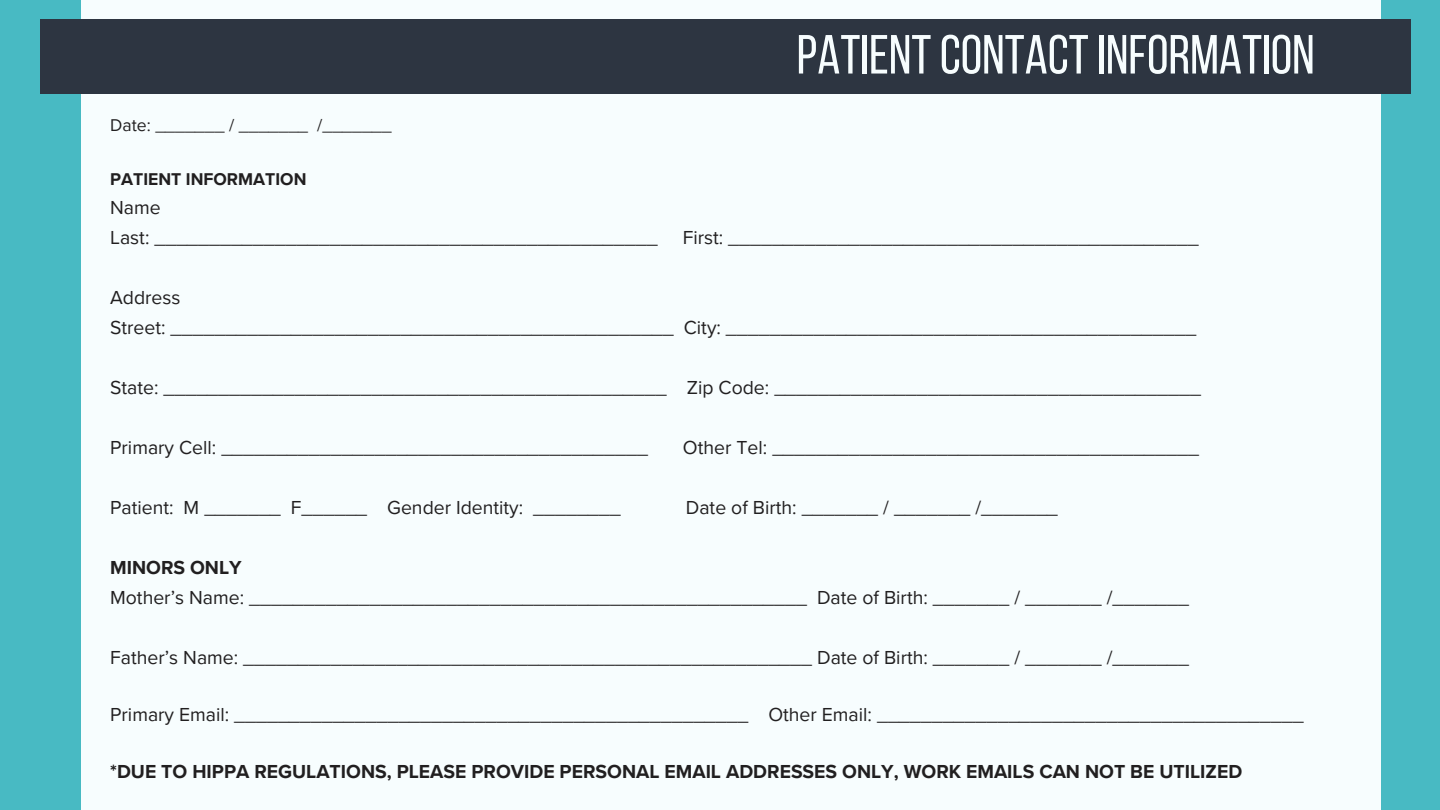
<style>
.page{position:relative;width:1440px;height:810px;background:#f7fdfe}
.page>*{position:absolute;margin:0;border:0;box-sizing:border-box;transform-origin:0 0}
.t1{font:55px "Bebas Neue";color:#f7fdfe}
.t2{font:19.4px "Proxima Nova";color:#211f20}
.t3{font:700 19.4px "Proxima Nova";color:#211f20}
.t4{font:17.6px "Proxima Nova";color:#211f20}
.t5{font:700 17.6px "Proxima Nova";color:#211f20}
</style>
<div class="page">
<div style="left:0;top:0;width:81px;height:810px;background:#48bac3"></div>
<div style="left:1381px;top:0;width:59px;height:810px;background:#48bac3"></div>
<div style="left:40px;top:19px;width:1371px;height:74px;background:#2d3541"></div>
<p class="t4" style="left:110px;top:115px;width:283px">Date: _______ / _______ /_______</p>
<h1 class="t1" style="left:797px;top:32px;width:520px">PATIENTCONTACTINFORMATION</h1>
<p class="t5" style="left:110px;top:169px;width:198px">PATIENT INFORMATION</p>
<p class="t2" style="left:110px;top:196px;width:52px">Name</p>
<p class="t2" style="left:110px;top:226px;width:549px">Last: ______________________________________________</p>
<p class="t2" style="left:683px;top:226px;width:517px">First: ___________________________________________</p>
<p class="t2" style="left:110px;top:286px;width:72px">Address</p>
<p class="t2" style="left:110px;top:316px;width:1088px">Street: ______________________________________________ City: ___________________________________________</p>
<p class="t2" style="left:110px;top:376px;width:1092px">State: ______________________________________________ Zip Code: _______________________________________</p>
<p class="t2" style="left:110px;top:436px;width:539px">Primary Cell: _______________________________________</p>
<p class="t2" style="left:683px;top:436px;width:517px">Other Tel: _______________________________________</p>
<p class="t2" style="left:110px;top:496px;width:512px">Patient: M _______ F______ Gender Identity: ________</p>
<p class="t2" style="left:686px;top:496px;width:374px">Date of Birth: _______ / _______ /_______</p>
<p class="t3" style="left:110px;top:556px;width:133px">MINORS ONLY</p>
<p class="t2" style="left:110px;top:586px;width:1080px">Mother’s Name: ___________________________________________________ Date of Birth: _______ / _______ /_______</p>
<p class="t2" style="left:110px;top:646px;width:1080px">Father’s Name: ____________________________________________________ Date of Birth: _______ / _______ /_______</p>
<p class="t2" style="left:110px;top:703px;width:1195px">Primary Email: _______________________________________________ Other Email: _______________________________________</p>
<h2 class="t3" style="left:110px;top:760px;width:1134px">*DUE TO HIPPA REGULATIONS, PLEASE PROVIDE PERSONAL EMAIL ADDRESSES ONLY, WORK EMAILS CAN NOT BE UTILIZED</h2>
</div>
